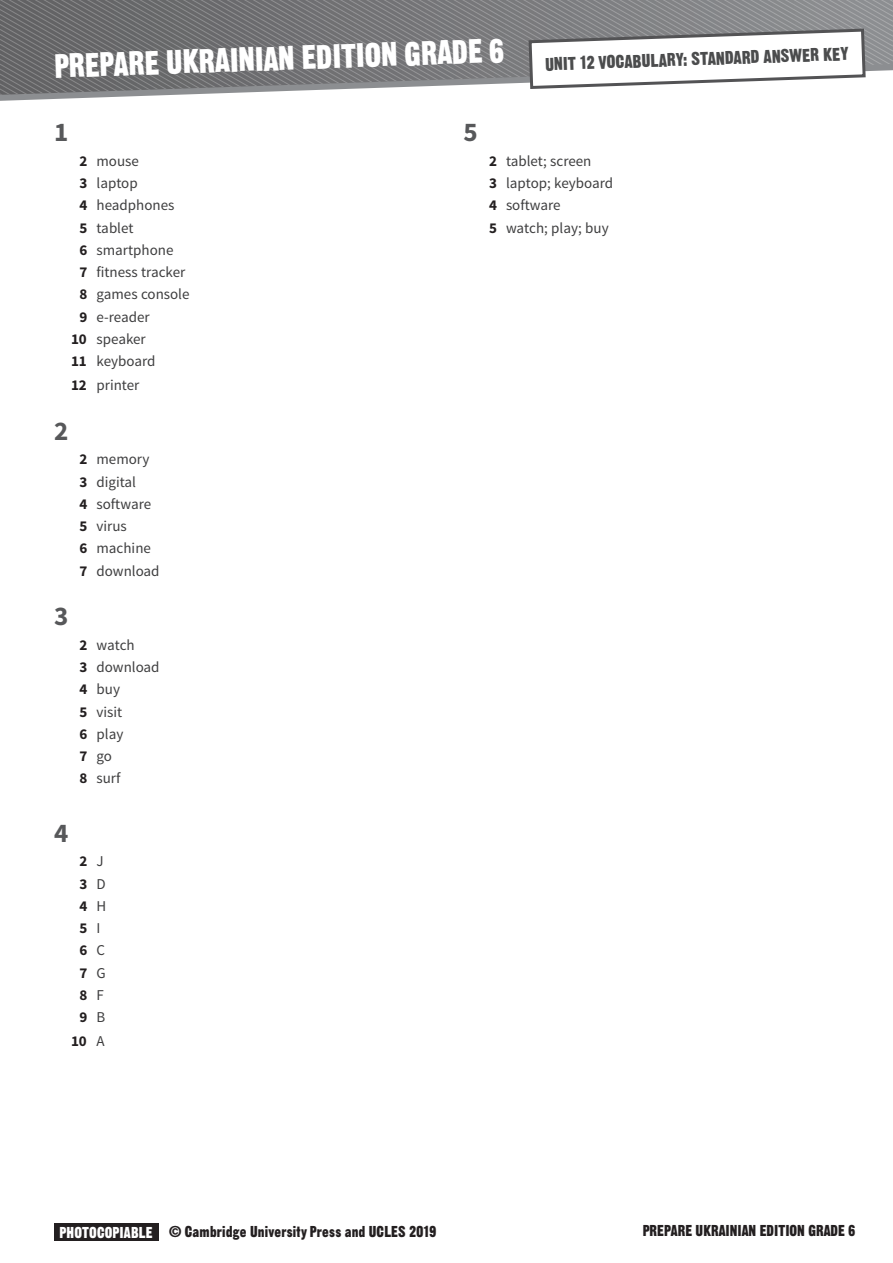
<style>
.page{position:relative;width:893px;height:1263px;background:#fff}
.page>*{position:absolute;margin:0;border:0;box-sizing:border-box;transform-origin:0 0}
.t1{font:700 27px "Source Sans Pro";color:#57585a}
.t2{font:18px "Gothic Thirteen Std";color:#4b4c4d}
.t3{font:15.3px "Gothic Thirteen Std";letter-spacing:.005em;color:#231f20}
.t4{font:15px/22.2px "Source Sans Pro";color:#3e3e3f}
.t5{font:700 15px/22.2px "Source Sans Pro";color:#231f20}
.s1{font-weight:700;color:#231f20}
.s2{font-weight:400;color:#3e3e3f}
.s3{color:#fff}
</style>
<div class="page">
<div style="left:54px;top:1223px;width:104px;height:18px;background:#231f20"></div>
<svg style="left:0;top:0;width:893px;height:101px;background:#8b8b8d"></svg>
<svg style="left:527px;top:27px;width:340px;height:64px"></svg>
<p class="t2" style="left:54px;top:70px;width:795px;rotate:-2deg"><sup>PREPARE</sup> <sup>UKRAINIAN</sup> <sup>EDITION</sup> <sup>GRADE</sup> <sup>6</sup> UNIT 12 VOCABULARY: STANDARD ANSWER KEY</p>
<h1 class="t1" style="left:54px;top:115px;width:16px">1</h1>
<p class="t4" style="left:80px;top:150px;width:61px"><span class="s1">2</span> mouse</p>
<p class="t4" style="left:80px;top:172px;width:60px"><span class="s1">3</span> laptop</p>
<p class="t4" style="left:80px;top:194px;width:96px"><span class="s1">4</span> headphones</p>
<p class="t4" style="left:80px;top:217px;width:55px"><span class="s1">5</span> tablet</p>
<p class="t4" style="left:80px;top:239px;width:95px"><span class="s1">6</span> smartphone</p>
<p class="t4" style="left:80px;top:261px;width:107px"><span class="s1">7</span> fitness tracker</p>
<p class="t4" style="left:80px;top:283px;width:112px"><span class="s1">8</span> games console</p>
<p class="t4" style="left:80px;top:306px;width:72px"><span class="s1">9</span> e-reader</p>
<p class="t4" style="left:71px;top:328px;width:76px"><span class="s1">10</span> speaker</p>
<p class="t4" style="left:71px;top:350px;width:86px"><span class="s1">11</span> keyboard</p>
<p class="t4" style="left:71px;top:374px;width:70px"><span class="s1">12</span> printer</p>
<h1 class="t1" style="left:54px;top:413px;width:16px">2</h1>
<p class="t4" style="left:80px;top:449px;width:82px"><span class="s1">2</span> memory<br><span class="s1">3</span> digital<br><span class="s1">4</span> software<br><span class="s1">5</span> virus<br><span class="s1">6</span> machine<br><span class="s1">7</span> download</p>
<h1 class="t1" style="left:54px;top:599px;width:16px">3</h1>
<p class="t4" style="left:80px;top:634px;width:82px"><span class="s1">2</span> watch<br><span class="s1">3</span> download<br><span class="s1">4</span> buy<br><span class="s1">5</span> visit<br><span class="s1">6</span> play<br><span class="s1">7</span> go<br><span class="s1">8</span> surf</p>
<h1 class="t1" style="left:54px;top:815px;width:16px">4</h1>
<p class="t5" style="left:80px;top:851px;width:28px">2 <span class="s2">J<br></span>3 <span class="s2">D<br></span>4 <span class="s2">H<br></span>5 <span class="s2">I<br></span>6 <span class="s2">C<br></span>7 <span class="s2">G<br></span>8 <span class="s2">F<br></span>9 <span class="s2">B</span></p>
<p class="t5" style="left:71px;top:1030px;width:35px">10 <span class="s2">A</span></p>
<h1 class="t1" style="left:463px;top:115px;width:16px">5</h1>
<p class="t4" style="left:489px;top:150px;width:126px"><span class="s1">2</span> tablet; screen<br><span class="s1">3</span> laptop; keyboard<br><span class="s1">4</span> software<br><span class="s1">5</span> watch; play; buy</p>
<p class="t3" style="left:60px;top:1222px;width:378px"><span class="s3">PHOTOCOPIABLE</span> © Cambridge University Press and UCLES 2019</p>
<p class="t3" style="left:643px;top:1220px;width:214px">PREPARE UKRAINIAN EDITION GRADE 6</p>
</div>
